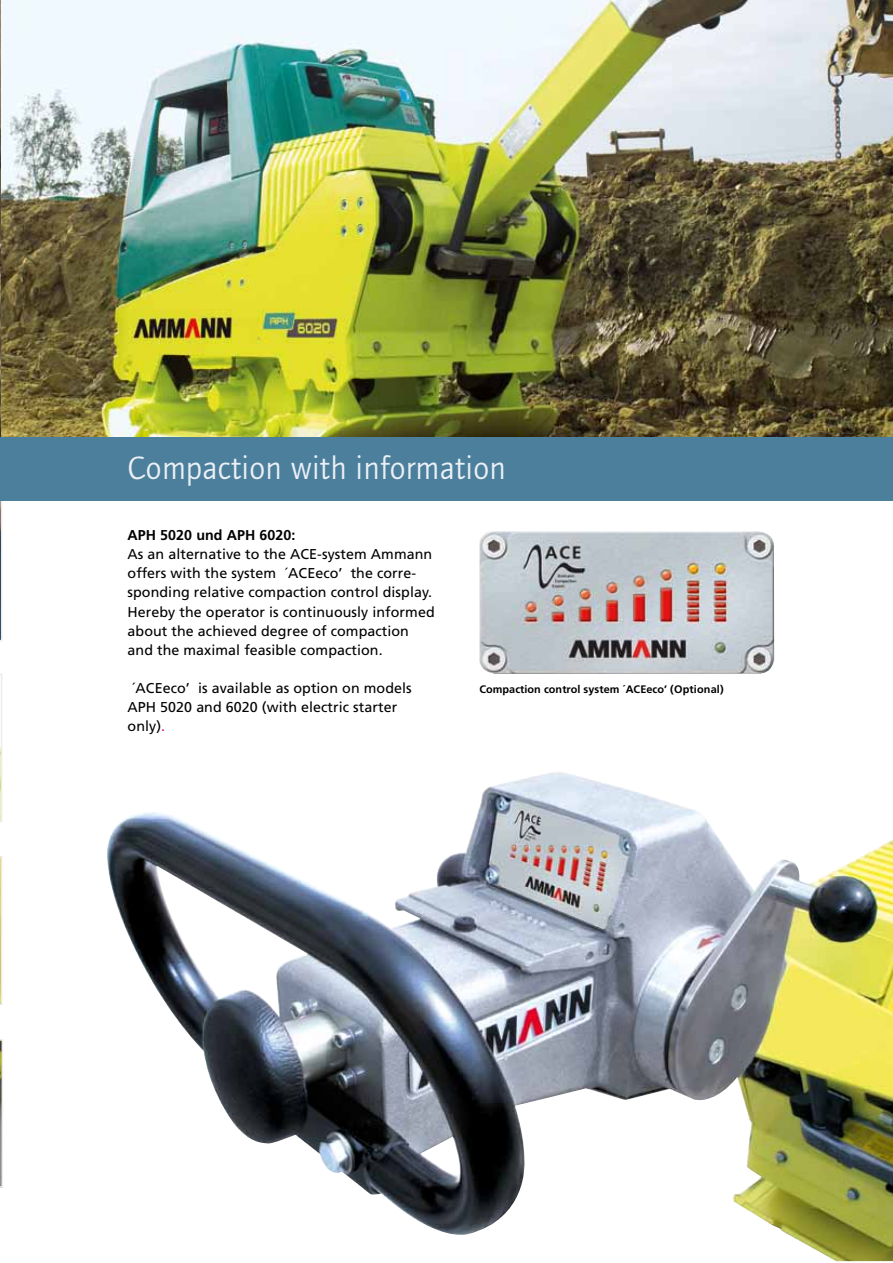
<style>
.page{position:relative;width:893px;height:1263px;background:#fff}
.page>*{position:absolute;margin:0;border:0;box-sizing:border-box;transform-origin:0 0}
.t1{font:33px "Foundry Journal";letter-spacing:.01em;color:#ebf0f6}
.t2{font:14.25px/19.2px "Frutiger";letter-spacing:.005em;color:#000}
.t3{font:700 14.25px "Frutiger CE";letter-spacing:.005em;color:#000}
.t4{font:700 10.8px "Frutiger CE";letter-spacing:.005em;color:#000}
.s1{color:#e5007d}
</style>
<div class="page">
<img style="left:1px;top:0;width:892px;height:437px">
<svg style="left:0;top:674px;width:2px;height:148px"></svg>
<svg style="left:0;top:499px;width:2px;height:142px"></svg>
<svg style="left:0;top:1039px;width:3px;height:149px"></svg>
<svg style="left:0;top:856px;width:2px;height:149px"></svg>
<img style="left:479px;top:531px;width:296px;height:143px">
<div style="left:1px;top:437px;width:892px;height:64px;background:#4b7f9c"></div>
<img style="left:107px;top:772px;width:786px;height:489px">
<h1 class="t1" style="left:128px;top:450px;width:380px">Compaction with information</h1>
<p class="t3" style="left:128px;top:527px;width:169px">APH 5020 und APH 6020:</p>
<p class="t2" style="left:128px;top:544px;width:309px">As an alternative to the ACE-system Ammann offers with the system ´ACEeco’ the corre&shy;sponding relative compaction control display.<br>Hereby the operator is continuously informed about the achieved degree of compaction and the maximal feasible compaction.</p>
<p class="t2" style="left:128px;top:678px;width:286px">´ACEeco’ is available as option on models<br>APH 5020 and 6020 (with electric starter only)<span class="s1">.</span></p>
<p class="t4" style="left:479px;top:683px;width:246px">Compaction control system ´ACEeco’ (Optional)</p>
</div>
